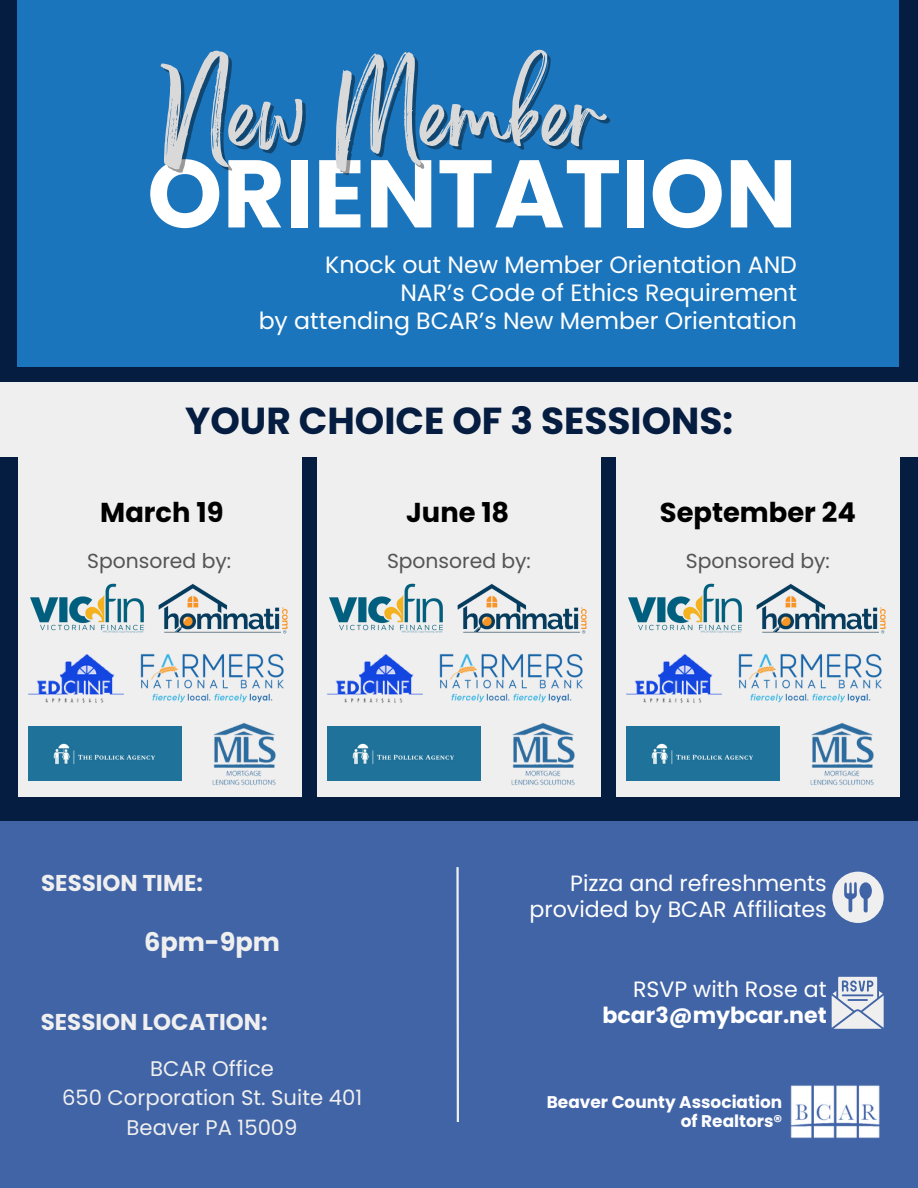
<style>
.page{position:relative;width:918px;height:1188px;background:#051d40}
.page>*{position:absolute;margin:0;border:0;box-sizing:border-box;transform-origin:0 0}
.t1{font:700 95.85px "Poppins";color:#fff}
.t2{font:76.65px "Brightwall";color:#d9d9d9}
.t3{font:700 37.5px "Poppins";color:#051d40}
.t4{font:700 27.3px "Poppins";color:#000}
.t5{font:700 25.65px "Poppins";color:#efefef}
.t6{font:23.55px/28.2px "Poppins";color:#fff;text-align:right}
.t7{font:700 22.95px "Poppins";color:#efefef}
.t8{font:22.2px/26.2px "Poppins";color:#fff;text-align:right}
.t9{font:700 22.2px "Poppins";color:#fff}
.t10{font:21.15px "Poppins";color:#efefef}
.t11{font:20.25px "Poppins";color:#545454}
.t12{font:700 16.95px "Poppins";color:#fff}
</style>
<div class="page">
<div style="left:17px;top:0;width:882px;height:366px;background:#1b75bc"></div>
<div style="left:616px;top:391px;width:284px;height:406px;background:#efefef"></div>
<div style="left:18px;top:391px;width:284px;height:406px;background:#efefef"></div>
<div style="left:317px;top:391px;width:284px;height:406px;background:#efefef"></div>
<div style="left:1px;top:822px;width:917px;height:366px;background:#4164a6"></div>
<svg style="left:832px;top:872px;width:51px;height:51px"></svg>
<svg style="left:832px;top:977px;width:52px;height:52px"></svg>
<hr style="left:456px;top:867px;width:3px;height:255px;background:#efefef">
<img style="left:790px;top:1085px;width:90px;height:53px">
<div style="left:0;top:383px;width:918px;height:74px;background:#efefef"></div>
<img style="left:28px;top:654px;width:96px;height:49px">
<img style="left:140px;top:653px;width:144px;height:50px">
<img style="left:158px;top:583px;width:130px;height:51px">
<img style="left:212px;top:722px;width:64px;height:63px">
<div style="left:28px;top:727px;width:153px;height:54px;background:#1f729a"></div>
<img style="left:30px;top:583px;width:114px;height:50px">
<img style="left:327px;top:654px;width:96px;height:49px">
<img style="left:439px;top:653px;width:144px;height:50px">
<img style="left:457px;top:583px;width:130px;height:51px">
<img style="left:511px;top:722px;width:64px;height:63px">
<div style="left:327px;top:727px;width:153px;height:54px;background:#1f729a"></div>
<img style="left:329px;top:583px;width:114px;height:50px">
<img style="left:626px;top:654px;width:96px;height:49px">
<img style="left:738px;top:653px;width:144px;height:50px">
<img style="left:756px;top:583px;width:130px;height:51px">
<img style="left:810px;top:722px;width:64px;height:63px">
<div style="left:626px;top:727px;width:153px;height:54px;background:#1f729a"></div>
<img style="left:628px;top:583px;width:114px;height:50px">
<p class="t2" style="left:163px;top:88px;width:443px">New Member</p>
<p class="t1" style="left:147px;top:127px;width:651px">ORIENTATION</p>
<p class="t6" style="left:259px;top:251px;width:540px">Knock out New Member Orientation AND<br>NAR’s Code of Ethics Requirement<br>by attending BCAR’s New Member Orientation</p>
<p class="t3" style="left:185px;top:394px;width:550px">YOUR CHOICE OF 3 SESSIONS:</p>
<p class="t4" style="left:100px;top:494px;width:125px">March 19</p>
<p class="t4" style="left:406px;top:494px;width:105px">June 18</p>
<p class="t4" style="left:660px;top:494px;width:198px">September 24</p>
<p class="t11" style="left:87px;top:547px;width:145px">Sponsored by:</p>
<p class="t11" style="left:387px;top:547px;width:145px">Sponsored by:</p>
<p class="t11" style="left:686px;top:547px;width:145px">Sponsored by:</p>
<p class="t7" style="left:41px;top:867px;width:163px">SESSION TIME:</p>
<p class="t5" style="left:144px;top:924px;width:138px">6pm-9pm</p>
<p class="t7" style="left:41px;top:1006px;width:228px">SESSION LOCATION:</p>
<p class="t10" style="left:150px;top:1054px;width:125px">BCAR Office</p>
<p class="t10" style="left:62px;top:1083px;width:302px">650 Corporation St. Suite 401</p>
<p class="t10" style="left:127px;top:1112px;width:172px">Beaver PA 15009</p>
<h2 class="t8" style="left:530px;top:870px;width:299px">Pizza and refreshments provided by BCAR Affiliates</h2>
<h1 class="t8" style="left:633px;top:976px;width:195px">RSVP with Rose at</h1>
<h6 class="t9" style="left:602px;top:1000px;width:226px">bcar3@mybcar.net</h6>
<p class="t12" style="left:547px;top:1090px;width:237px">Beaver County Association</p>
<p class="t12" style="left:681px;top:1109px;width:103px">of Realtors®</p>
</div>
